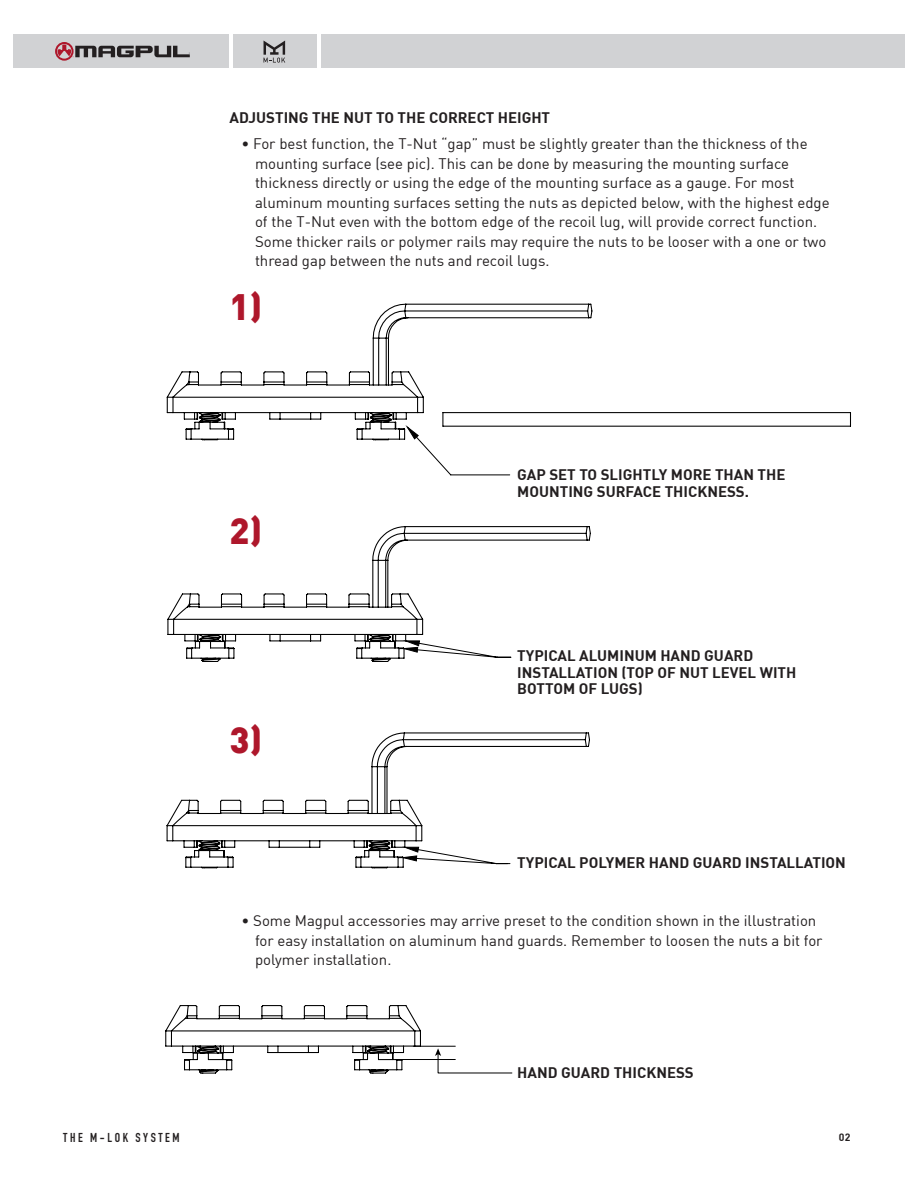
<style>
.page{position:relative;width:918px;height:1188px;background:#fff}
.page>*{position:absolute;margin:0;border:0;box-sizing:border-box;transform-origin:0 0}
.Section_Headline{font:900 36px "DIN";color:#ae172b}
.t1{font:15px/19.5px "DIN";color:#231f20}
.t2{font:700 15px/16.5px "DIN";color:#231f20}
.t3{font:12.75px "DIN Engschrift Std";letter-spacing:.2em;color:#231f20}
.t4{font:700 10.5px "DIN";color:#231f20}
</style>
<div class="page">
<div style="left:14px;top:35px;width:216px;height:33px;background:#d1d2d4"></div>
<div style="left:233px;top:35px;width:83px;height:33px;background:#d1d2d4"></div>
<svg style="left:55px;top:42px;width:135px;height:19px"></svg>
<div style="left:321px;top:35px;width:583px;height:33px;background:#d1d2d4"></div>
<svg style="left:264px;top:41px;width:21px;height:22px"></svg>
<svg style="left:419px;top:441px;width:92px;height:35px"></svg>
<svg style="left:166px;top:303px;width:685px;height:138px"></svg>
<svg style="left:167px;top:526px;width:424px;height:136px"></svg>
<svg style="left:166px;top:732px;width:424px;height:137px"></svg>
<svg style="left:165px;top:1005px;width:257px;height:69px"></svg>
<hr style="left:400px;top:1059px;width:55px;height:1px;background:#000">
<hr style="left:413px;top:1046px;width:42px;height:1px;background:#000">
<svg style="left:435px;top:1048px;width:78px;height:26px"></svg>
<p class="t2" style="left:230px;top:109px;width:322px">ADJUSTING THE NUT TO THE CORRECT HEIGHT</p>
<p class="t1" style="left:255px;top:134px;width:576px;text-indent:-14px">• For best function, the T-Nut “gap” must be slightly greater than the thickness of the mounting surface (see pic). This can be done by measuring the mounting surface thickness directly or using the edge of the mounting surface as a gauge. For most aluminum mounting surfaces setting the nuts as depicted below, with the highest edge of the T-Nut even with the bottom edge of the recoil lug, will provide correct function.<br>Some thicker rails or polymer rails may require the nuts to be looser with a one or two thread gap between the nuts and recoil lugs.</p>
<p class="Section_Headline" style="left:230px;top:283px;width:34px">1)</p>
<p class="t3" style="left:63px;top:1130px;width:118px">THE M-LOK SYSTEM</p>
<p class="Section_Headline" style="left:230px;top:507px;width:34px">2)</p>
<p class="Section_Headline" style="left:230px;top:716px;width:34px">3)</p>
<p class="t2" style="left:517px;top:466px;width:270px">GAP SET TO SLIGHTLY MORE THAN THE<br>MOUNTING SURFACE THICKNESS.</p>
<p class="t2" style="left:517px;top:647px;width:281px">TYPICAL ALUMINUM HAND GUARD<br>INSTALLATION (TOP OF NUT LEVEL WITH<br>BOTTOM OF LUGS)</p>
<p class="t2" style="left:517px;top:854px;width:330px">TYPICAL POLYMER HAND GUARD INSTALLATION</p>
<p class="t1" style="left:255px;top:911px;width:569px;text-indent:-14px">• Some Magpul accessories may arrive preset to the condition shown in the illustration for easy installation on aluminum hand guards. Remember to loosen the nuts a bit for polymer installation.</p>
<p class="t2" style="left:517px;top:1064px;width:178px">HAND GUARD THICKNESS</p>
<p class="t4" style="left:839px;top:1130px;width:13px">02</p>
</div>
